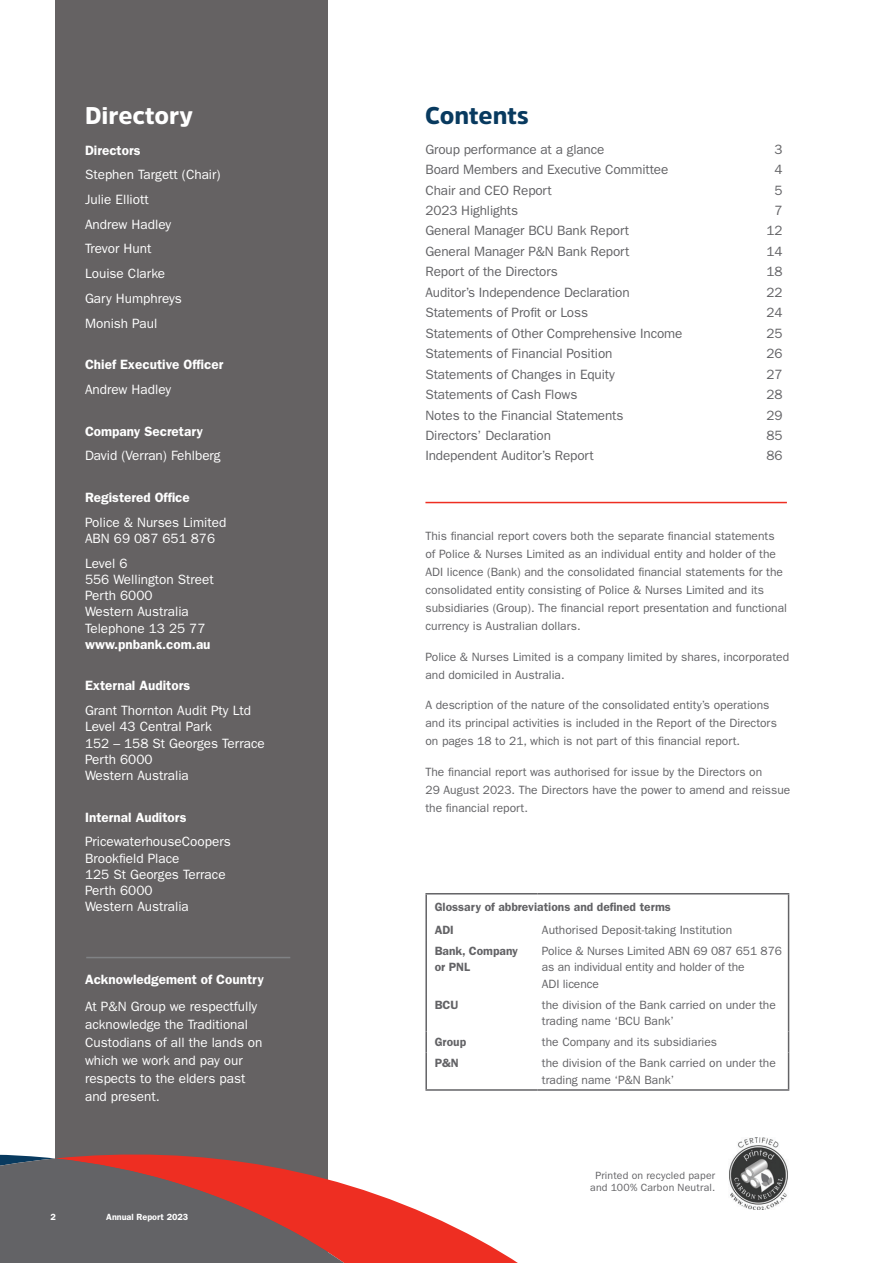
<style>
.page{position:relative;width:893px;height:1263px;background:#fff}
.page>*{position:absolute;margin:0;border:0;box-sizing:border-box;transform-origin:0 0}
.t1{font:900 24px "Amsi Pro";color:#fff}
.t2{font:900 24px "Amsi Pro";color:#083a5f}
.t3{font:13.5px/16.2px "ITC Franklin Gothic Std";color:#fff}
.t4{font:13.5px "ITC Franklin Gothic Std";letter-spacing:-.01em;color:#636366}
.t5{font:600 13.5px "ITC Franklin Gothic Std";color:#fff}
.t6{font:12px/18px "ITC Franklin Gothic Std";color:#636366}
.t7{font:600 12px/23.1px "ITC Franklin Gothic Std";color:#636366}
.t8{font:10.5px/12px "ITC Franklin Gothic Std";letter-spacing:.02em;color:#636366;text-align:center}
.t9{font:600 9px "ITC Franklin Gothic Std";color:#fff}
</style>
<div class="page">
<div style="left:55px;top:0;width:273px;height:1263px;background:#656263"></div>
<svg style="left:61px;top:1154px;width:147px;height:4px"></svg>
<svg style="left:0;top:1154px;width:50px;height:4px"></svg>
<svg style="left:0;top:1158px;width:518px;height:105px"></svg>
<hr style="left:425px;top:894px;width:2px;height:25px;background:#636366">
<hr style="left:425px;top:893px;width:113px;height:1px;background:#636366">
<hr style="left:538px;top:893px;width:251px;height:1px;background:#636366">
<hr style="left:425px;top:919px;width:2px;height:21px;background:#636366">
<svg style="left:788px;top:894px;width:1px;height:46px"></svg>
<hr style="left:425px;top:940px;width:2px;height:54px;background:#636366">
<hr style="left:788px;top:940px;width:1px;height:54px;background:#636366">
<hr style="left:425px;top:994px;width:2px;height:37px;background:#636366">
<hr style="left:425px;top:1031px;width:2px;height:21px;background:#636366">
<hr style="left:788px;top:994px;width:1px;height:37px;background:#636366">
<svg style="left:788px;top:1031px;width:1px;height:21px"></svg>
<hr style="left:425px;top:1052px;width:2px;height:37px;background:#636366">
<hr style="left:425px;top:1089px;width:113px;height:2px;background:#636366">
<hr style="left:788px;top:1052px;width:1px;height:37px;background:#636366">
<hr style="left:538px;top:1089px;width:251px;height:2px;background:#636366">
<hr style="left:425px;top:502px;width:362px;height:1px;background:#ee2e22">
<hr style="left:86px;top:957px;width:204px;height:1px;background:#808285">
<img style="left:729px;top:1137px;width:59px;height:72px">
<h1 class="t1" style="left:85px;top:99px;width:109px">Directory</h1>
<p class="t5" style="left:85px;top:142px;width:57px">Directors</p>
<p class="t3" style="left:85px;top:162px;width:137px;line-height:24.8px">Stephen Targett (Chair)<br>Julie Elliott<br>Andrew Hadley<br>Trevor Hunt<br>Louise Clarke<br>Gary Humphreys<br>Monish Paul</p>
<p class="t5" style="left:85px;top:357px;width:140px">Chief Executive Officer</p>
<p class="t3" style="left:85px;top:381px;width:87px">Andrew Hadley</p>
<p class="t5" style="left:85px;top:423px;width:120px">Company Secretary</p>
<p class="t3" style="left:85px;top:448px;width:137px">David (Verran) Fehlberg</p>
<p class="t5" style="left:85px;top:489px;width:106px">Registered Office</p>
<p class="t3" style="left:85px;top:514px;width:143px">Police &amp; Nurses Limited<br>ABN 69 087 651 876</p>
<p class="t3" style="left:85px;top:555px;width:130px">Level 6<br>556 Wellington Street<br>Perth 6000<br>Western Australia<br>Telephone 13 25 77</p>
<p class="t5" style="left:85px;top:636px;width:127px">www.pnbank.com.au</p>
<p class="t5" style="left:85px;top:678px;width:107px">External Auditors</p>
<p class="t3" style="left:85px;top:702px;width:181px">Grant Thornton Audit Pty Ltd<br>Level 43 Central Park<br>152 – 158 St Georges Terrace<br>Perth 6000<br>Western Australia</p>
<p class="t5" style="left:85px;top:809px;width:103px">Internal Auditors</p>
<p class="t3" style="left:85px;top:834px;width:147px">PricewaterhouseCoopers<br>Brookfield Place<br>125 St Georges Terrace<br>Perth 6000<br>Western Australia</p>
<p class="t5" style="left:85px;top:971px;width:180px">Acknowledgement of Country</p>
<p class="t3" style="left:85px;top:997px;width:179px;line-height:18px">At P&amp;N Group we respectfully acknowledge the Traditional<br>Custodians of all the lands on which we work and pay our respects to the elders past and present.</p>
<p class="t9" style="left:50px;top:1212px;width:7px">2</p>
<p class="t9" style="left:106px;top:1212px;width:83px">Annual Report 2023</p>
<h1 class="t2" style="left:425px;top:99px;width:105px">Contents</h1>
<p class="t4" style="left:425px;top:141px;width:180px">Group performance at a glance</p>
<p class="t4" style="left:774px;top:141px;width:10px">3</p>
<p class="t4" style="left:425px;top:162px;width:244px">Board Members and Executive Committee</p>
<p class="t4" style="left:774px;top:162px;width:10px">4</p>
<p class="t4" style="left:425px;top:182px;width:128px">Chair and CEO Report</p>
<p class="t4" style="left:774px;top:182px;width:10px">5</p>
<p class="t4" style="left:425px;top:203px;width:94px">2023 Highlights</p>
<p class="t4" style="left:774px;top:203px;width:10px">7</p>
<p class="t4" style="left:425px;top:223px;width:205px">General Manager BCU Bank Report</p>
<p class="t4" style="left:767px;top:223px;width:18px">12</p>
<p class="t4" style="left:425px;top:244px;width:205px">General Manager P&amp;N Bank Report</p>
<p class="t4" style="left:767px;top:244px;width:18px">14</p>
<p class="t4" style="left:425px;top:264px;width:134px">Report of the Directors</p>
<p class="t4" style="left:767px;top:264px;width:18px">18</p>
<p class="t4" style="left:425px;top:284px;width:206px">Auditor’s Independence Declaration</p>
<p class="t4" style="left:767px;top:284px;width:18px">22</p>
<p class="t4" style="left:425px;top:305px;width:164px">Statements of Profit or Loss</p>
<p class="t4" style="left:767px;top:305px;width:18px">24</p>
<p class="t4" style="left:425px;top:325px;width:258px">Statements of Other Comprehensive Income</p>
<p class="t4" style="left:767px;top:325px;width:18px">25</p>
<p class="t4" style="left:425px;top:346px;width:188px">Statements of Financial Position</p>
<p class="t4" style="left:767px;top:346px;width:18px">26</p>
<p class="t4" style="left:425px;top:366px;width:191px">Statements of Changes in Equity</p>
<p class="t4" style="left:767px;top:366px;width:18px">27</p>
<p class="t4" style="left:425px;top:387px;width:153px">Statements of Cash Flows</p>
<p class="t4" style="left:767px;top:387px;width:18px">28</p>
<p class="t4" style="left:425px;top:407px;width:199px">Notes to the Financial Statements</p>
<p class="t4" style="left:767px;top:407px;width:18px">29</p>
<p class="t4" style="left:425px;top:428px;width:127px">Directors’ Declaration</p>
<p class="t4" style="left:767px;top:428px;width:18px">85</p>
<p class="t4" style="left:425px;top:448px;width:170px">Independent Auditor’s Report</p>
<p class="t4" style="left:767px;top:448px;width:18px">86</p>
<p class="t6" style="left:425px;top:527px;width:363px">This financial report covers both the separate financial statements of Police &amp; Nurses Limited as an individual entity and holder of the ADI licence (Bank) and the consolidated financial statements for the consolidated entity consisting of Police &amp; Nurses Limited and its subsidiaries (Group). The financial report presentation and functional currency is Australian dollars.</p>
<p class="t6" style="left:425px;top:648px;width:365px">Police &amp; Nurses Limited is a company limited by shares, incorporated and domiciled in Australia.</p>
<p class="t6" style="left:425px;top:696px;width:353px">A description of the nature of the consolidated entity’s operations and its principal activities is included in the Report of the Directors on pages 18 to 21, which is not part of this financial report.</p>
<p class="t6" style="left:425px;top:763px;width:366px">The financial report was authorised for issue by the Directors on<br>29 August 2023. The Directors have the power to amend and reissue the financial report.</p>
<p class="t7" style="left:435px;top:895px;width:238px">Glossary of abbreviations and defined terms<br>ADI</p>
<p class="t6" style="left:542px;top:921px;width:192px">Authorised Deposit-taking Institution</p>
<p class="t7" style="left:435px;top:942px;width:85px;line-height:16.5px">Bank, Company or PNL</p>
<p class="t6" style="left:542px;top:942px;width:241px;line-height:16.5px">Police &amp; Nurses Limited ABN 69 087 651 876 as an individual entity and holder of the<br>ADI licence</p>
<p class="t7" style="left:435px;top:993px;width:25px">BCU</p>
<p class="t6" style="left:542px;top:996px;width:235px;line-height:16.5px">the division of the Bank carried on under the trading name ‘BCU Bank’</p>
<p class="t7" style="left:435px;top:1030px;width:33px">Group</p>
<p class="t6" style="left:542px;top:1033px;width:177px">the Company and its subsidiaries</p>
<p class="t7" style="left:435px;top:1051px;width:25px">P&amp;N</p>
<p class="t6" style="left:542px;top:1055px;width:235px;line-height:16.5px">the division of the Bank carried on under the trading name ‘P&amp;N Bank’</p>
<p class="t8" style="left:590px;top:1170px;width:127px">Printed on recycled paper and 100% Carbon Neutral.</p>
</div>
